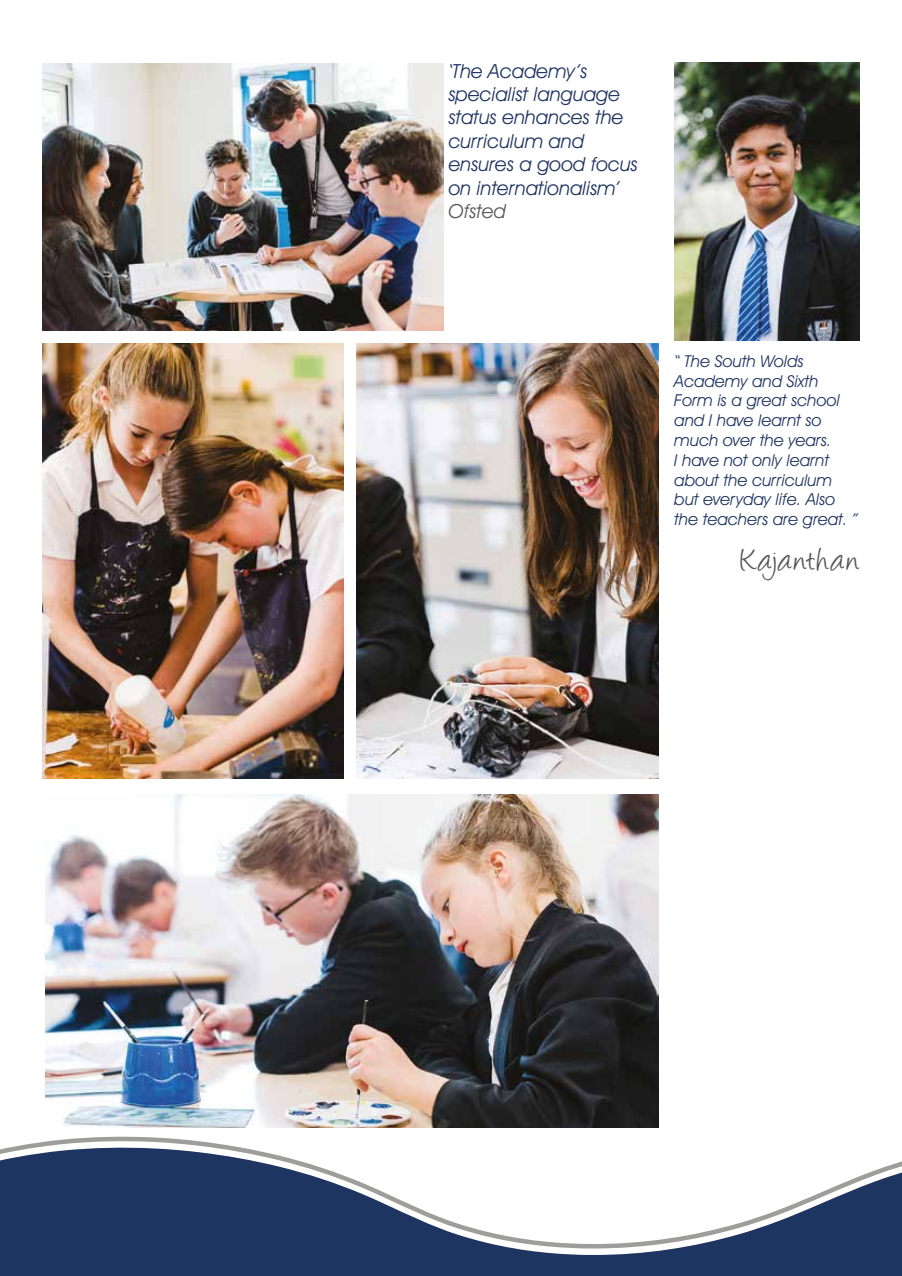
<style>
.page{position:relative;width:902px;height:1276px;background:#fff}
.page>*{position:absolute;margin:0;border:0;box-sizing:border-box;transform-origin:0 0}
.t1{font:36px "Angelina";letter-spacing:.055em;color:#575756}
.t2{font:italic 19.5px/23.4px "Avant Garde IT Cby BT";color:#1e3461}
.t3{font:italic 19.5px "Avant Garde IT Cby BT";color:#575756}
.t4{font:italic 16.5px/19.8px "Avant Garde IT Cby BT";color:#1e3461}
</style>
<div class="page">
<img style="left:356px;top:344px;width:302px;height:434px">
<img style="left:43px;top:344px;width:301px;height:434px">
<img style="left:43px;top:63px;width:400px;height:268px">
<img style="left:674px;top:63px;width:185px;height:277px">
<img style="left:45px;top:794px;width:613px;height:333px">
<svg style="left:13px;top:1136px;width:224px;height:11px"></svg>
<svg style="left:0;top:1147px;width:901px;height:129px;fill:#1e3461"></svg>
<p class="t2" style="left:448px;top:59px;width:191px">‘The Academy’s specialist language status enhances the curriculum and ensures a good focus on internationalism’</p>
<p class="t3" style="left:448px;top:199px;width:59px">Ofsted</p>
<p class="t4" style="left:674px;top:351px;width:185px">“ The South Wolds<br>Academy and Sixth<br>Form is a great school and I have learnt so much over the years.<br>I have not only learnt about the curriculum but everyday life. Also the teachers are great. ”</p>
<h1 class="t1" style="left:741px;top:545px;width:119px">Kajanthan</h1>
</div>
